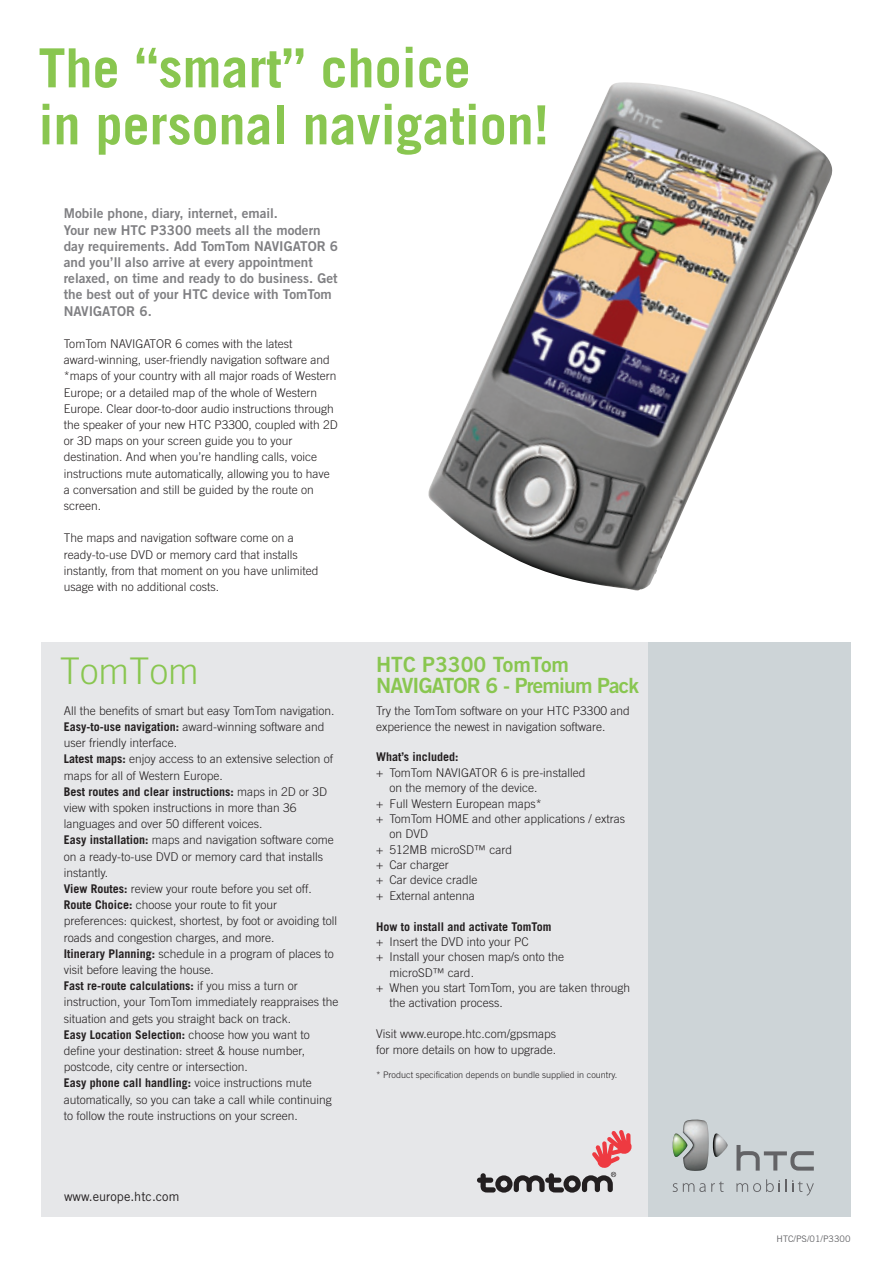
<style>
.page{position:relative;width:893px;height:1263px;background:#fff}
.page>*{position:absolute;margin:0;border:0;box-sizing:border-box;transform-origin:0 0}
.t1{font:700 54px/57px "Trade Gothic";color:#89c650}
.t2{font:300 36.75px "Trade Gothic";color:#89c650}
.t3{font:21px/21px "Trade Gothic Bold Two";letter-spacing:-.04em;color:#89c650}
.t4{font:13.5px/16.2px "Trade Gothic Bold Two";color:#808083}
.t5{font:12.75px "Trade Gothic";color:#231f20}
.t6{font:300 12px/16.2px "Trade Gothic";color:#231f20}
.t7{font:700 12px "Trade Gothic";color:#231f20}
.t8{font:300 9px "Trade Gothic";color:#231f20}
.t9{font:9px "Trade Gothic";color:#636366}
.s1{font-weight:700}
</style>
<div class="page">
<div style="left:41px;top:643px;width:607px;height:574px;background:#e6e7e9"></div>
<div style="left:648px;top:643px;width:202px;height:574px;background:#cdd4d7"></div>
<img style="left:672px;top:1119px;width:55px;height:52px">
<svg style="left:736px;top:1145px;width:77px;height:26px"></svg>
<svg style="left:672px;top:1183px;width:33px;height:9px"></svg>
<svg style="left:711px;top:1181px;width:12px;height:11px"></svg>
<svg style="left:736px;top:1179px;width:50px;height:13px"></svg>
<svg style="left:792px;top:1180px;width:21px;height:16px"></svg>
<svg style="left:477px;top:1130px;width:155px;height:63px"></svg>
<img style="left:428px;top:82px;width:405px;height:509px">
<h1 class="t1" style="left:38px;top:45px;width:512px">The “smart” choice<br>in personal navigation!</h1>
<p class="t4" style="left:64px;top:207px;width:276px">Mobile phone, diary, internet, email.<br>Your new HTC P3300 meets all the modern day requirements. Add TomTom NAVIGATOR 6 and you’ll also arrive at every appointment relaxed, on time and ready to do business. Get the best out of your HTC device with TomTom NAVIGATOR 6.</p>
<p class="t6" style="left:64px;top:337px;width:276px">TomTom NAVIGATOR 6 comes with the latest award-winning, user-friendly navigation software and *maps of your country with all major roads of Western Europe; or a detailed map of the whole of Western Europe. Clear door-to-door audio instructions through the speaker of your new HTC P3300, coupled with 2D or 3D maps on your screen guide you to your destination. And when you’re handling calls, voice instructions mute automatically, allowing you to have a conversation and still be guided by the route on screen.</p>
<p class="t6" style="left:64px;top:531px;width:256px">The maps and navigation software come on a ready-to-use DVD or memory card that installs instantly, from that moment on you have unlimited usage with no additional costs.</p>
<h2 class="t2" style="left:60px;top:657px;width:140px">TomTom</h2>
<p class="t6" style="left:64px;top:703px;width:276px">All the benefits of smart but easy TomTom navigation.<br><span class="s1">Easy-to-use navigation:</span> award-winning software and user friendly interface.<br><span class="s1">Latest maps:</span> enjoy access to an extensive selection of maps for all of Western Europe.<br><span class="s1">Best routes and clear instructions:</span> maps in 2D or 3D view with spoken instructions in more than 36 languages and over 50 different voices.<br><span class="s1">Easy installation:</span> maps and navigation software come on a ready-to-use DVD or memory card that installs instantly.<br><span class="s1">View Routes:</span> review your route before you set off.<br><span class="s1">Route Choice:</span> choose your route to fit your preferences: quickest, shortest, by foot or avoiding toll roads and congestion charges, and more.<br><span class="s1">Itinerary Planning:</span> schedule in a program of places to visit before leaving the house.<br><span class="s1">Fast re-route calculations:</span> if you miss a turn or instruction, your TomTom immediately reappraises the situation and gets you straight back on track.<br><span class="s1">Easy Location Selection:</span> choose how you want to define your destination: street &amp; house number, postcode, city centre or intersection.<br><span class="s1">Easy phone call handling:</span> voice instructions mute automatically, so you can take a call while continuing to follow the route instructions on your screen.</p>
<p class="t5" style="left:64px;top:1192px;width:117px">www.europe.htc.com</p>
<h3 class="t3" style="left:376px;top:656px;width:264px">HTC P3300 TomTom<br>NAVIGATOR 6 - Premium Pack</h3>
<p class="t6" style="left:376px;top:704px;width:255px;line-height:15.5px">Try the TomTom software on your HTC P3300 and experience the newest in navigation software.</p>
<p class="t7" style="left:376px;top:753px;width:84px">What’s included:</p>
<p class="t6" style="left:376px;top:765px;width:211px">+ TomTom NAVIGATOR 6 is pre-installed</p>
<p class="t6" style="left:389px;top:781px;width:150px">on the memory of the device.</p>
<p class="t6" style="left:376px;top:796px;width:167px">+ Full Western European maps*</p>
<p class="t6" style="left:376px;top:812px;width:250px">+ TomTom HOME and other applications / extras</p>
<p class="t6" style="left:389px;top:827px;width:40px">on DVD</p>
<p class="t6" style="left:376px;top:842px;width:137px">+ 512MB microSD™ card</p>
<p class="t6" style="left:376px;top:858px;width:74px">+ Car charger</p>
<p class="t6" style="left:376px;top:873px;width:103px">+ Car device cradle</p>
<p class="t6" style="left:376px;top:888px;width:100px">+ External antenna</p>
<p class="t7" style="left:376px;top:922px;width:177px">How to install and activate TomTom</p>
<p class="t6" style="left:376px;top:935px;width:154px">+ Insert the DVD into your PC</p>
<p class="t6" style="left:376px;top:950px;width:189px">+ Install your chosen map/s onto the</p>
<p class="t6" style="left:389px;top:965px;width:86px">microSD™ card.</p>
<p class="t6" style="left:376px;top:981px;width:255px">+ When you start TomTom, you are taken through</p>
<p class="t6" style="left:389px;top:996px;width:115px">the activation process.</p>
<p class="t6" style="left:376px;top:1027px;width:182px;line-height:15.5px">Visit www.europe.htc.com/gpsmaps for more details on how to upgrade.</p>
<p class="t8" style="left:376px;top:1071px;width:242px">* Product specification depends on bundle supplied in country.</p>
<p class="t9" style="left:776px;top:1236px;width:75px">HTC/PS/01/P3300</p>
</div>
